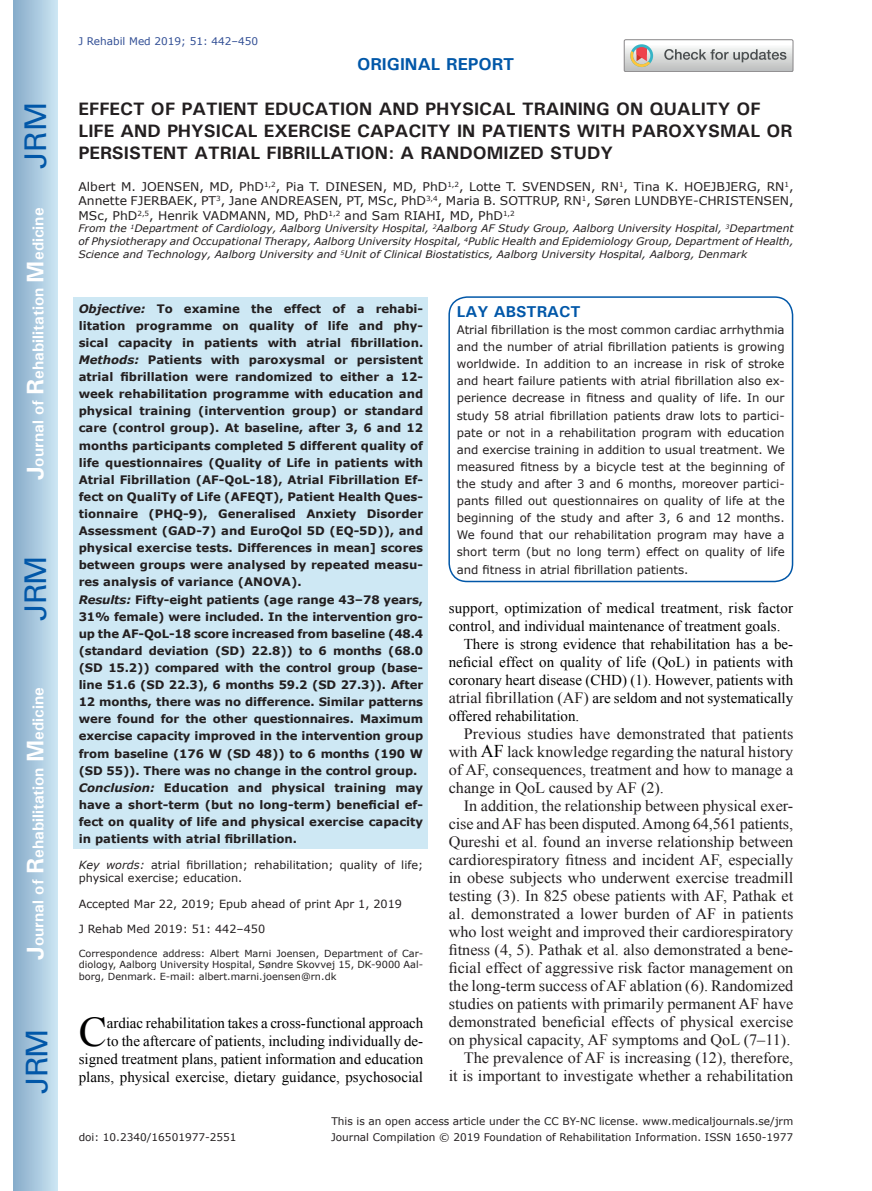
<style>
.page{position:relative;width:872px;height:1191px;background:#fff}
.page>*{position:absolute;margin:0;border:0;box-sizing:border-box;transform-origin:0 0}
.t1{font:42.15px "Times New Roman";color:#000001}
.t2{font:30px "Univers";letter-spacing:-.03em;color:#0157a8}
.t3{font:700 18px/21.6px "Univers";color:#231f20}
.t4{font:700 17.25px "Univers";color:#0157a8}
.t5{font:15.75px/18px "Times New Roman";color:#231f20;text-align:justify}
.t6{font:700 15.75px "Univers";color:#fff}
.t7{font:700 15.75px "Univers";color:#0157a8}
.t8{font:15px/18px "Times New Roman";color:#000001;text-align:right}
.t9{font:12px/14.4px "Verdana";color:#231f20;text-align:justify}
.t10{font:700 11.7px/17.1px "Verdana";color:#231f20}
.t11{font:11.7px/17.1px "Verdana";color:#231f20;text-align:justify}
.t12{font:11.25px/13.5px "Verdana";color:#231f20}
.t13{font:10.5px "Verdana";color:#231f20}
.t14{font:10.5px "Verdana";color:#324f95}
.t15{font:italic 10.35px/12.8px "Verdana";color:#231f20;text-align:justify}
.t16{font:9.75px/11.7px "Verdana";color:#231f20;text-align:justify}
.s1{font-size:24px}
.s2{font-style:italic}
.s3{font-size:15.75px;color:#231f20}
.s4{font-size:18px;color:#000001}
</style>
<div class="page">
<div style="left:14px;top:0;width:43px;height:1191px;background:linear-gradient(to right,#88acca,#cbe5f2)"></div>
<div style="left:624px;top:39px;width:169px;height:33px;border:1px solid #888688;border-radius:2px"></div>
<svg style="left:624px;top:40px;width:169px;height:32px"></svg>
<div style="left:74px;top:297px;width:354px;height:552px;background:#cee8f4"></div>
<div style="left:448px;top:296px;width:345px;height:286px;border:2px solid #0157a8;border-radius:18px"></div>
<h2 class="t2" style="left:18px;top:169px;width:68px;rotate:-90deg">JRM</h2>
<h3 class="t6" style="left:28px;top:480px;width:274px;rotate:-90deg"><span class="s1">J</span>ournal of <span class="s1">R</span>ehabilitation <span class="s1">M</span>edicine</h3>
<h2 class="t2" style="left:18px;top:620px;width:67px;rotate:-90deg">JRM</h2>
<h3 class="t6" style="left:28px;top:959px;width:274px;rotate:-90deg"><span class="s1">J</span>ournal of <span class="s1">R</span>ehabilitation <span class="s1">M</span>edicine</h3>
<h2 class="t2" style="left:19px;top:1093px;width:67px;rotate:-90deg">JRM</h2>
<p class="t14" style="left:78px;top:35px;width:181px">J Rehabil Med 2019; 51: 442–450</p>
<h3 class="t4" style="left:357px;top:53px;width:159px">ORIGINAL REPORT</h3>
<h3 class="t3" style="left:78px;top:98px;width:715px">EFFECT OF PATIENT EDUCATION AND PHYSICAL TRAINING ON QUALITY OF<br>LIFE AND PHYSICAL EXERCISE CAPACITY IN PATIENTS WITH PAROXYSMAL OR<br>PERSISTENT ATRIAL FIBRILLATION: A RANDOMIZED STUDY</h3>
<p class="t9" style="left:78px;top:179px;width:716px">Albert M. JOENSEN, MD, PhD<sup>1,2</sup>, Pia T. DINESEN, MD, PhD<sup>1,2</sup>, Lotte T. SVENDSEN, RN<sup>1</sup>, Tina K. HOEJBJERG, RN<sup>1</sup>, Annette FJERBAEK, PT<sup>3</sup>, Jane ANDREASEN, PT, MSc, PhD<sup>3,4</sup>, Maria B. SOTTRUP, RN<sup>1</sup>, Søren LUNDBYE-CHRISTENSEN, MSc, PhD<sup>2,5</sup>, Henrik VADMANN, MD, PhD<sup>1,2</sup> and Sam RIAHI, MD, PhD<sup>1,2</sup></p>
<p class="t15" style="left:78px;top:222px;width:716px">From the <sup>1</sup>Department of Cardiology, Aalborg University Hospital, <sup>2</sup>Aalborg AF Study Group, Aalborg University Hospital, <sup>3</sup>Department of Physiotherapy and Occupational Therapy, Aalborg University Hospital, <sup>4</sup>Public Health and Epidemiology Group, Department of Health, Science and Technology, Aalborg University and <sup>5</sup>Unit of Clinical Biostatistics, Aalborg University Hospital, Aalborg, Denmark</p>
<p class="t10" style="left:79px;top:300px;width:346px"><span class="s2">Objective:</span> To examine the effect of a rehabi&shy;litation programme on quality of life and phy&shy;sical capacity in patients with atrial fibrillation.<br><span class="s2">Methods:</span> Patients with paroxysmal or persistent atrial fibrillation were randomized to either a 12- week rehabilitation programme with education and physical training (intervention group) or standard care (control group). At baseline, after 3, 6 and 12 months participants completed 5 different quality of life questionnaires (Quality of Life in patients with Atrial Fibrillation (AF-QoL-18), Atrial Fibrillation Ef&shy;fect on QualiTy of Life (AFEQT), Patient Health Ques&shy;tionnaire (PHQ-9), Generalised Anxiety Disorder Assessment (GAD-7) and EuroQol 5D (EQ-5D)), and physical exercise tests. Differences in mean] scores between groups were analysed by repeated measu&shy;res analysis of variance (ANOVA).<br><span class="s2">Results:</span> Fifty-eight patients (age range 43–78 years, 31% female) were included. In the intervention gro&shy;up the AF-QoL-18 score increased from baseline (48.4 (standard deviation (SD) 22.8)) to 6 months (68.0 (SD 15.2)) compared with the control group (base&shy;line 51.6 (SD 22.3), 6 months 59.2 (SD 27.3)). After 12 months, there was no difference. Similar patterns were found for the other questionnaires. Maximum exercise capacity improved in the intervention group from baseline (176 W (SD 48)) to 6 months (190 W (SD 55)). There was no change in the control group.<br><span class="s2">Conclusion:</span> Education and physical training may have a short-term (but no long-term) beneficial ef&shy;fect on quality of life and physical exercise capacity in patients with atrial fibrillation.</p>
<p class="t12" style="left:79px;top:858px;width:346px"><span class="s2">Key words:</span> atrial fibrillation; rehabilitation; quality of life; physical exercise; education.</p>
<p class="t12" style="left:79px;top:897px;width:325px">Accepted Mar 22, 2019; Epub ahead of print Apr 1, 2019</p>
<p class="t12" style="left:79px;top:922px;width:188px">J Rehab Med 2019: 51: 442–450</p>
<p class="t16" style="left:79px;top:947px;width:346px">Correspondence address: Albert Marni Joensen, Department of Car&shy;diology, Aalborg University Hospital, Søndre Skovvej 15, DK-9000 Aal&shy;borg, Denmark. E-mail: albert.marni.joensen@rn.dk</p>
<h1 class="t1" style="left:79px;top:1003px;width:30px">C</h1>
<p class="t8" style="left:79px;top:1014px;width:346px">ardiac rehabilitation takes a cross-functional approach<br>to the aftercare of patients, including individually de&shy;signed treatment plans, patient information and education plans, physical exercise, dietary guidance, psychosocial</p>
<h3 class="t7" style="left:457px;top:301px;width:125px">LAY ABSTRACT</h3>
<p class="t11" style="left:457px;top:321px;width:329px">Atrial fibrillation is the most common cardiac arrhythmia and the number of atrial fibrillation patients is growing worldwide. In addition to an increase in risk of stroke and heart failure patients with atrial fibrillation also ex&shy;perience decrease in fitness and quality of life. In our study 58 atrial fibrillation patients draw lots to partici&shy;pate or not in a rehabilitation program with education and exercise training in addition to usual treatment. We measured fitness by a bicycle test at the beginning of the study and after 3 and 6 months, moreover partici&shy;pants filled out questionnaires on quality of life at the beginning of the study and after 3, 6 and 12 months.<br>We found that our rehabilitation program may have a short term (but no long term) effect on quality of life and fitness in atrial fibrillation patients.</p>
<p class="t8" style="left:449px;top:599px;width:346px">support, optimization of medical treatment, risk factor</p>
<p class="t8" style="left:449px;top:617px;width:333px">control, and individual maintenance of treatment goals.</p>
<p class="t8" style="left:464px;top:635px;width:331px">There is strong evidence that rehabilitation has a be-</p>
<p class="t8" style="left:449px;top:653px;width:346px">neficial effect on quality of life (QoL) in patients with</p>
<p class="t8" style="left:449px;top:671px;width:346px">coronary heart disease (CHD) (1). However, patients with</p>
<p class="t8" style="left:449px;top:689px;width:346px"><span class="s3">atrial fibrillation (AF)</span> are seldom and not systematically</p>
<p class="t8" style="left:449px;top:707px;width:132px">offered rehabilitation.</p>
<h3 class="t5" style="left:449px;top:724px;width:346px;text-indent:15px">Previous studies have demonstrated that patients with <span class="s4">AF</span> lack knowledge regarding the natural history of AF, consequences, treatment and how to manage a change in QoL caused by AF (2).</h3>
<p class="t5" style="left:449px;top:796px;width:346px;text-align:right">In addition, the relationship between physical exer&shy;cise and AF has been disputed. Among 64,561 patients, Qureshi et al. found an inverse relationship between cardiorespiratory fitness and incident AF, especially in obese subjects who underwent exercise treadmill testing (3). In 825 obese patients with AF, Pathak et al. demonstrated a lower burden of AF in patients who lost weight and improved their cardiorespiratory fitness (4, 5). Pathak et al. also demonstrated a bene&shy;ficial effect of aggressive risk factor management on the long-term success of AF ablation (6). Randomized studies on patients with primarily permanent AF have demonstrated beneficial effects of physical exercise on physical capacity, AF symptoms and QoL (7–11).<br>The prevalence of AF is increasing (12), therefore,<br>it is important to investigate whether a rehabilitation</p>
<p class="t13" style="left:79px;top:1130px;width:159px">doi: 10.2340/16501977-2551</p>
<p class="t13" style="left:331px;top:1114px;width:463px">This is an open access article under the CC BY-NC license. www.medicaljournals.se/jrm</p>
<p class="t13" style="left:331px;top:1131px;width:464px">Journal Compilation © 2019 Foundation of Rehabilitation Information. ISSN 1650-1977</p>
</div>
